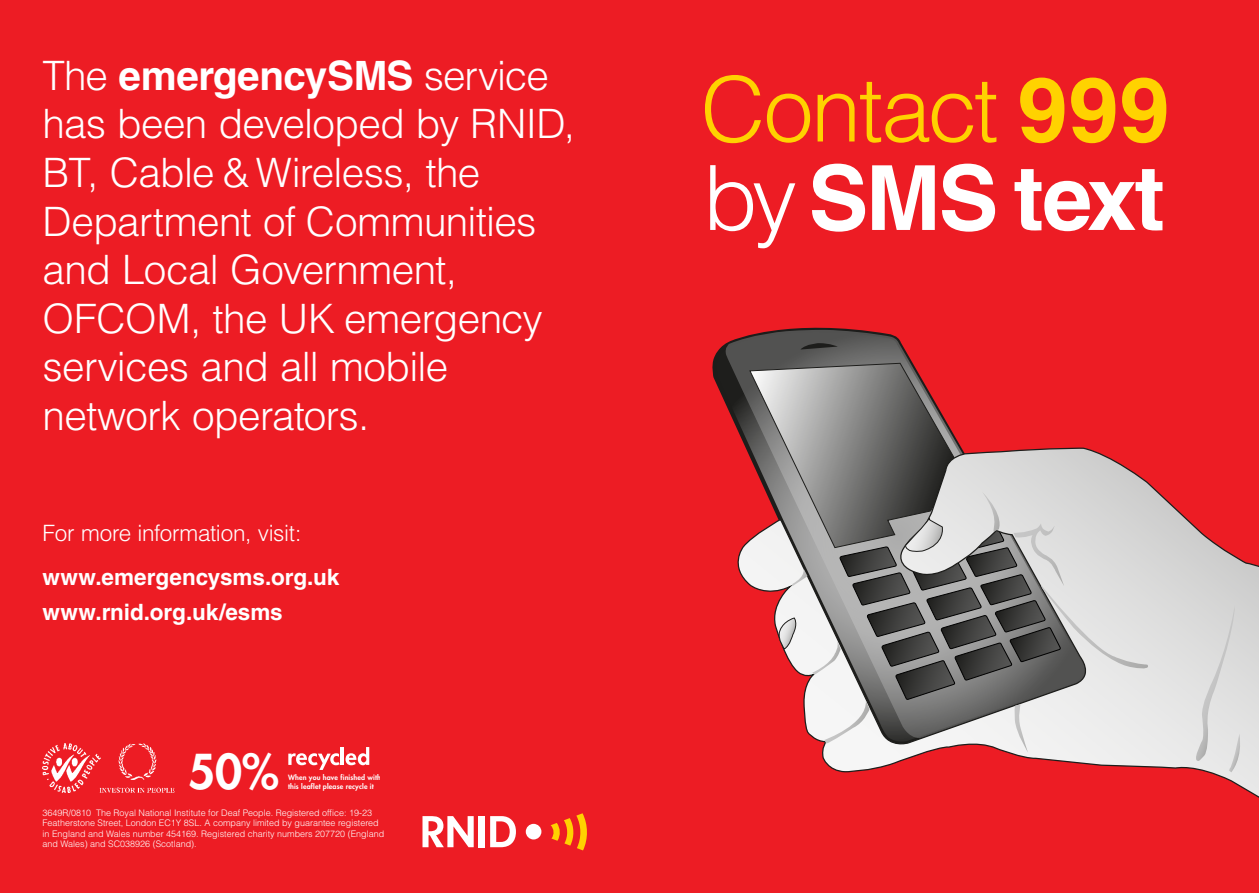
<style>
.page{position:relative;width:1259px;height:893px;background:#fff}
.page>*{position:absolute;margin:0;border:0;box-sizing:border-box;transform-origin:0 0}
.t1{font:300 90px/88.5px "Helvetica";letter-spacing:-.03em;color:#ffd200}
.t2{font:800 46.8px "Futura";color:#fff}
.t3{font:300 40.5px/48.6px "Helvetica";letter-spacing:-.015em;color:#fff}
.t4{font:700 22.5px/35.5px "Helvetica";color:#fff}
.t5{font:300 22.5px "Helvetica";letter-spacing:-.01em;color:#fff}
.t6{font:300 9px/10.5px "Helvetica";color:#fff}
.t7{font:800 7.05px/8.6px "Futura";letter-spacing:.02em;color:#fff}
.s1{font-weight:700}
.s2{color:#fff}
.s3{font-weight:700;color:#fff}
</style>
<div class="page">
<div style="left:0;top:0;width:629px;height:893px;background:#ed1c24"></div>
<img style="left:43px;top:743px;width:131px;height:50px">
<svg style="left:288px;top:747px;width:81px;height:23px"></svg>
<div style="left:629px;top:0;width:630px;height:893px;background:#ed1c24"></div>
<svg style="left:724px;top:330px;width:189px;height:118px;background:#654545"></svg>
<svg style="left:800px;top:343px;width:37px;height:7px"></svg>
<svg style="left:737px;top:448px;width:522px;height:350px"></svg>
<svg style="left:1190px;top:605px;width:53px;height:167px;background:#dcdbdb"></svg>
<svg style="left:749px;top:363px;width:399px;height:390px"></svg>
<svg style="left:550px;top:813px;width:37px;height:37px"></svg>
<div style="left:479px;top:816px;width:6px;height:31px;background:#fff"></div>
<svg style="left:490px;top:816px;width:26px;height:31px"></svg>
<div style="left:526px;top:824px;width:15px;height:15px;background:#fff;border-radius:50%"></div>
<svg style="left:422px;top:816px;width:52px;height:31px"></svg>
<h3 class="t3" style="left:43px;top:51px;width:534px">The <span class="s1">emergencySMS</span> service has been developed by RNID,<br>BT, Cable &amp; Wireless, the<br>Department of Communities and Local Government,<br>OFCOM, the UK emergency services and all mobile network operators.</h3>
<h3 class="t5" style="left:43px;top:519px;width:260px">For more information, visit:</h3>
<h3 class="t4" style="left:43px;top:559px;width:298px">www.emergencysms.org.uk www.rnid.org.uk/esms</h3>
<h2 class="t2" style="left:188px;top:740px;width:92px">50%</h2>
<p class="t7" style="left:288px;top:773px;width:95px">When you have finished with this leaflet please recycle it</p>
<p class="t6" style="left:43px;top:807px;width:343px">3649R/0810 The Royal National Institute for Deaf People. Registered office: 19-23<br>Featherstone Street, London EC1Y 8SL. A company limited by guarantee registered in England and Wales number 454169. Registered charity numbers 207720 (England and Wales) and SC038926 (Scotland).</p>
<h1 class="t1" style="left:700px;top:64px;width:470px">Contact <span class="s1">999 </span><span class="s2">by</span> <span class="s3">SMS text</span></h1>
</div>
